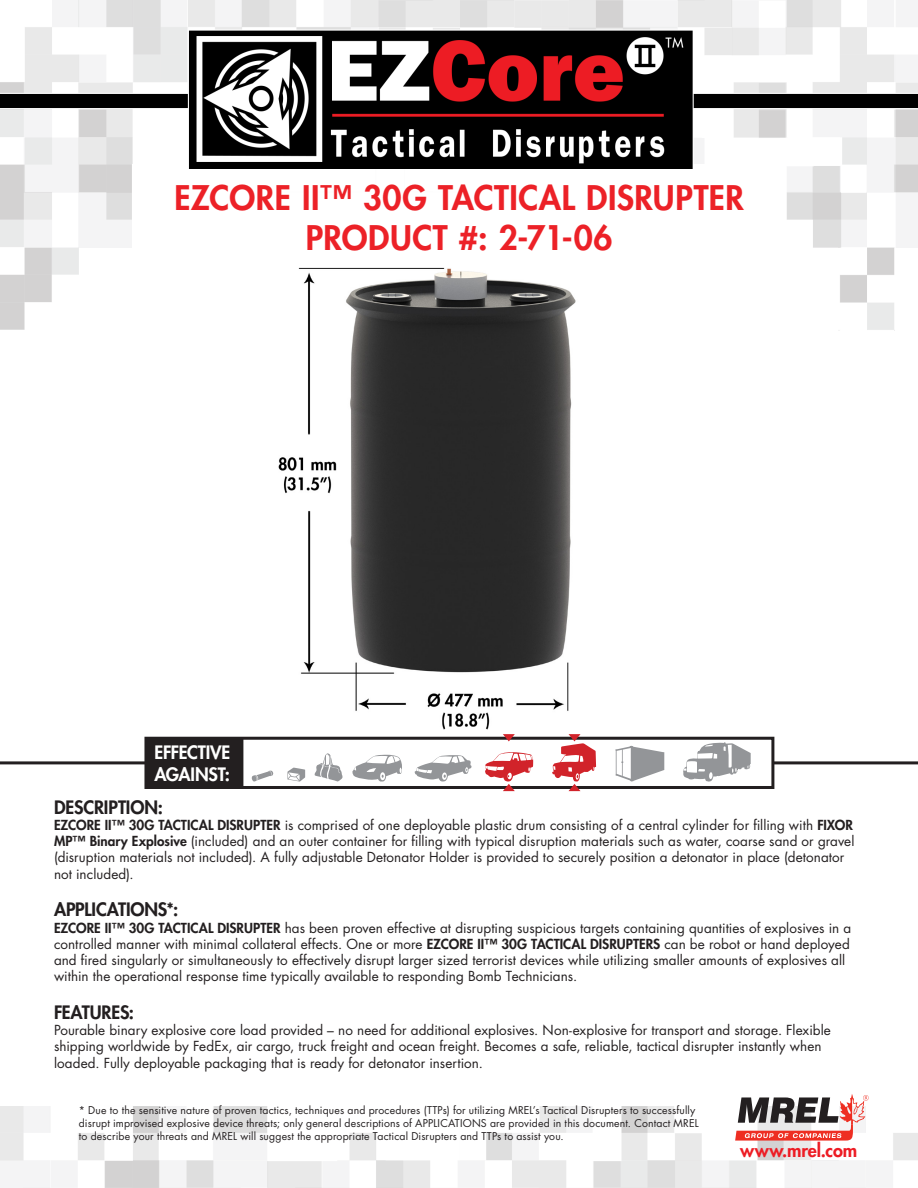
<style>
.page{position:relative;width:918px;height:1188px;background:#fff}
.page>*{position:absolute;margin:0;border:0;box-sizing:border-box;transform-origin:0 0}
.t1{font:800 33px "Futura Std";letter-spacing:.015em;color:#ec2127}
.Body_Copy{font:800 18px "Futura Std";letter-spacing:-.005em;color:#231f20}
.t2{font:800 18px "Futura Std";letter-spacing:-.01em;color:#fff}
.t3{font:800 18px "Futura Std";letter-spacing:-.005em;color:#ed1c24}
.Body_Copy-2{font:13.5px/16.2px "Futura Std";letter-spacing:.005em;color:#231f20}
.t4{font:10.5px/12.6px "Futura Std";letter-spacing:.015em;color:#231f20}
.s1{font-weight:800}
</style>
<div class="page">
<img style="left:1px;top:0;width:917px;height:1188px">
<svg style="left:735px;top:1094px;width:134px;height:47px"></svg>
<img style="left:246px;top:257px;width:415px;height:473px">
<img style="left:0;top:28px;width:918px;height:141px">
<div style="left:146px;top:738px;width:97px;height:49px;background:#231f20"></div>
<div style="left:144px;top:737px;width:630px;height:52px;border:3px solid #231f20"></div>
<svg style="left:287px;top:768px;width:18px;height:14px"></svg>
<svg style="left:252px;top:771px;width:21px;height:11px"></svg>
<svg style="left:315px;top:753px;width:28px;height:29px"></svg>
<svg style="left:415px;top:755px;width:57px;height:27px"></svg>
<svg style="left:352px;top:755px;width:50px;height:27px"></svg>
<svg style="left:615px;top:746px;width:49px;height:36px"></svg>
<svg style="left:683px;top:742px;width:68px;height:40px"></svg>
<hr style="left:0;top:761px;width:156px;height:3px;background:#231f20">
<hr style="left:772px;top:761px;width:146px;height:3px;background:#231f20">
<svg style="left:503px;top:734px;width:12px;height:7px"></svg>
<svg style="left:485px;top:752px;width:48px;height:39px"></svg>
<svg style="left:552px;top:734px;width:44px;height:57px"></svg>
<p class="t1" style="left:174px;top:177px;width:571px">EZCORE II™ 30G TACTICAL DISRUPTER</p>
<p class="t1" style="left:306px;top:217px;width:308px">PRODUCT #: 2-71-06</p>
<p class="t2" style="left:154px;top:741px;width:78px">EFFECTIVE</p>
<p class="t2" style="left:154px;top:763px;width:77px">AGAINST:</p>
<p class="Body_Copy" style="left:54px;top:796px;width:111px">DESCRIPTION:</p>
<p class="Body_Copy-2" style="left:54px;top:817px;width:802px"><span class="s1">EZCORE II™ 30G TACTICAL DISRUPTER</span> is comprised of one deployable plastic drum consisting of a central cylinder for filling with <span class="s1">FIXOR MP™ Binary Explosive</span> (included) and an outer container for filling with typical disruption materials such as water, coarse sand or gravel (disruption materials not included). A fully adjustable Detonator Holder is provided to securely position a detonator in place (detonator not included).</p>
<p class="Body_Copy" style="left:54px;top:898px;width:126px">APPLICATIONS*:</p>
<p class="Body_Copy-2" style="left:54px;top:920px;width:799px"><span class="s1">EZCORE II™ 30G TACTICAL DISRUPTER</span> has been proven effective at disrupting suspicious targets containing quantities of explosives in a controlled manner with minimal collateral effects. One or more <span class="s1">EZCORE II™ 30G TACTICAL DISRUPTERS</span> can be robot or hand deployed and fired singularly or simultaneously to effectively disrupt larger sized terrorist devices while utilizing smaller amounts of explosives all within the operational response time typically available to responding Bomb Technicians.</p>
<p class="Body_Copy" style="left:54px;top:1001px;width:82px">FEATURES:</p>
<p class="Body_Copy-2" style="left:54px;top:1022px;width:778px">Pourable binary explosive core load provided – no need for additional explosives. Non-explosive for transport and storage. Flexible shipping worldwide by FedEx, air cargo, truck freight and ocean freight. Becomes a safe, reliable, tactical disrupter instantly when loaded. Fully deployable packaging that is ready for detonator insertion.</p>
<p class="t4" style="left:79px;top:1104px;width:621px">* Due to the sensitive nature of proven tactics, techniques and procedures (TTPs) for utilizing MREL’s Tactical Disrupters to successfully disrupt improvised explosive device threats; only general descriptions of APPLICATIONS are provided in this document. Contact MREL to describe your threats and MREL will suggest the appropriate Tactical Disrupters and TTPs to assist you.</p>
<h2 class="t3" style="left:740px;top:1139px;width:119px">www.mrel.com</h2>
</div>
